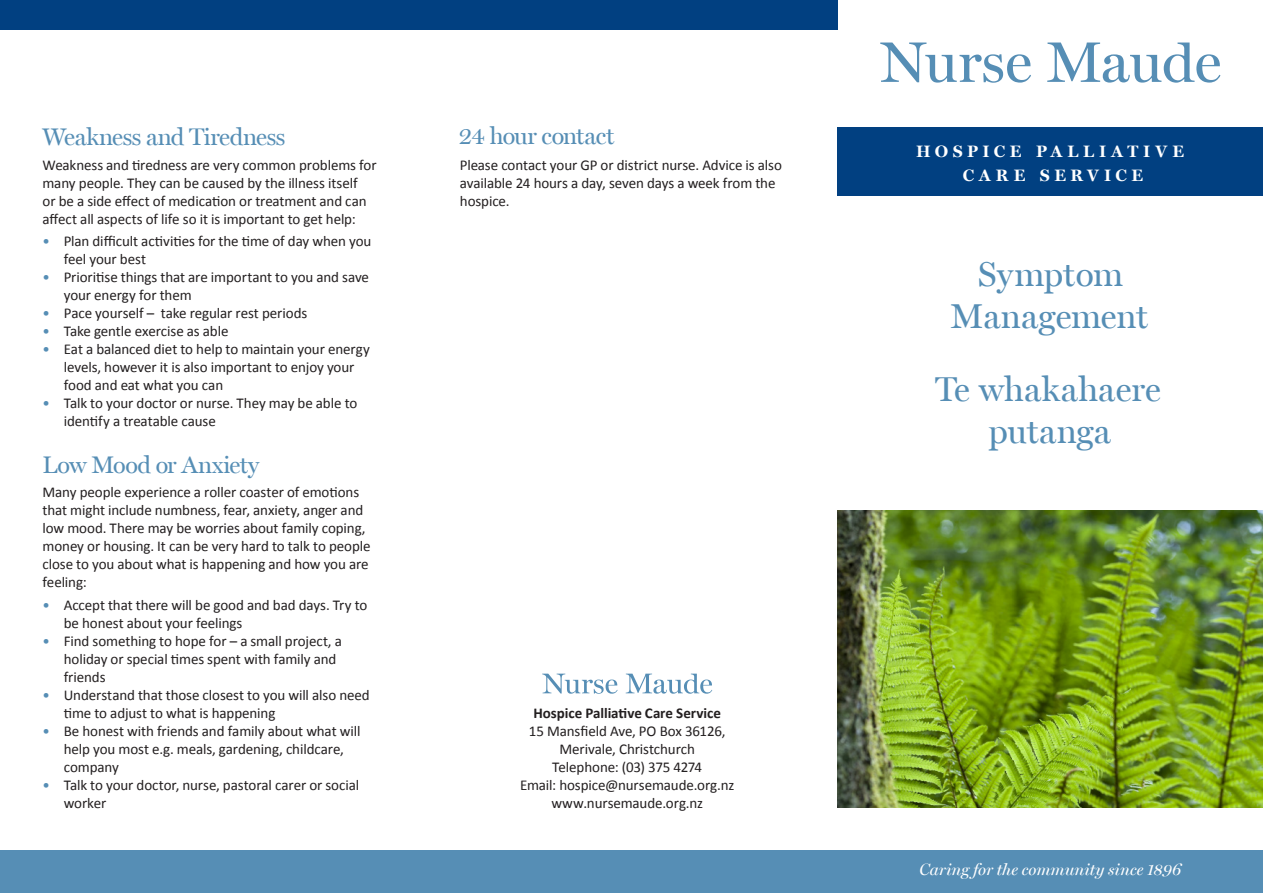
<style>
.page{position:relative;width:1263px;height:893px;background:#fff}
.page>*{position:absolute;margin:0;border:0;box-sizing:border-box;transform-origin:0 0}
.t1{font:34.5px/42px "Miller";color:#568eb5;text-align:center}
.t2{font:24px "Miller";letter-spacing:-.02em;color:#568eb5}
.t3{font:16.5px "Calibri";color:#fff}
.t4{font:italic 16.5px "Miller";color:#fff}
.t5{font:700 16.5px/24px "Miller";letter-spacing:.275em;color:#fff;text-align:center}
.t6{font:15px/18px "Calibri";letter-spacing:-.005em;color:#231f20}
.t7{font:700 15px "Calibri";letter-spacing:-.005em;color:#231f20}
.s1{color:#568eb5}
</style>
<div class="page">
<img style="left:838px;top:510px;width:425px;height:298px">
<div style="left:0;top:850px;width:1263px;height:43px;background:#568eb5"></div>
<svg style="left:880px;top:43px;width:151px;height:40px"></svg>
<svg style="left:1047px;top:43px;width:173px;height:40px"></svg>
<div style="left:838px;top:128px;width:425px;height:68px;background:#014081"></div>
<div style="left:0;top:0;width:838px;height:30px;background:#014081"></div>
<svg style="left:542px;top:674px;width:76px;height:20px"></svg>
<svg style="left:626px;top:674px;width:86px;height:20px"></svg>
<h2 class="t2" style="left:43px;top:123px;width:244px">Weakness and Tiredness</h2>
<p class="t6" style="left:43px;top:156px;width:336px">Weakness and tiredness are very common problems for many people. They can be caused by the illness itself<br>or be a side effect of medication or treatment and can affect all aspects of life so it is important to get help:</p>
<p class="t6" style="left:64px;top:232px;width:309px;text-indent:-21px"><span class="s1">•</span> Plan difficult activities for the time of day when you feel your best</p>
<p class="t6" style="left:64px;top:268px;width:307px;text-indent:-21px"><span class="s1">•</span> Prioritise things that are important to you and save your energy for them</p>
<p class="t6" style="left:43px;top:304px;width:266px"><span class="s1">•</span> Pace yourself – take regular rest periods</p>
<p class="t6" style="left:43px;top:322px;width:187px"><span class="s1">•</span> Take gentle exercise as able</p>
<p class="t6" style="left:64px;top:340px;width:308px;text-indent:-21px"><span class="s1">•</span> Eat a balanced diet to help to maintain your energy levels, however it is also important to enjoy your food and eat what you can</p>
<p class="t6" style="left:64px;top:394px;width:295px;text-indent:-21px"><span class="s1">•</span> Talk to your doctor or nurse. They may be able to identify a treatable cause</p>
<h2 class="t2" style="left:43px;top:450px;width:218px">Low Mood or Anxiety</h2>
<p class="t6" style="left:43px;top:483px;width:330px">Many people experience a roller coaster of emotions that might include numbness, fear, anxiety, anger and low mood. There may be worries about family coping, money or housing. It can be very hard to talk to people close to you about what is happening and how you are feeling:</p>
<p class="t6" style="left:64px;top:596px;width:305px;text-indent:-21px"><span class="s1">•</span> Accept that there will be good and bad days. Try to be honest about your feelings</p>
<p class="t6" style="left:64px;top:632px;width:280px;text-indent:-21px"><span class="s1">•</span> Find something to hope for – a small project, a holiday or special times spent with family and friends</p>
<p class="t6" style="left:64px;top:686px;width:307px;text-indent:-21px"><span class="s1">•</span> Understand that those closest to you will also need time to adjust to what is happening</p>
<p class="t6" style="left:64px;top:722px;width:298px;text-indent:-21px"><span class="s1">•</span> Be honest with friends and family about what will help you most e.g. meals, gardening, childcare, company</p>
<p class="t6" style="left:64px;top:776px;width:297px;text-indent:-21px"><span class="s1">•</span> Talk to your doctor, nurse, pastoral carer or social worker</p>
<h2 class="t2" style="left:458px;top:122px;width:157px">24 hour contact</h2>
<p class="t6" style="left:460px;top:157px;width:324px">Please contact your GP or district nurse. Advice is also available 24 hours a day, seven days a week from the hospice.</p>
<p class="t7" style="left:533px;top:703px;width:189px">Hospice Palliative Care Service</p>
<p class="t6" style="left:520px;top:722px;width:216px;text-align:center">15 Mansfield Ave, PO Box 36126,<br>Merivale, Christchurch<br>Telephone: (03) 375 4274<br>Email: hospice@nursemaude.org.nz www.nursemaude.org.nz</p>
<p class="t5" style="left:916px;top:139px;width:269px">HOSPICE PALLIATIVE<br>CARE SERVICE</p>
<h1 class="t1" style="left:950px;top:253px;width:199px">Symptom<br>Management</h1>
<h1 class="t1" style="left:935px;top:368px;width:227px">Te whakahaere putanga</h1>
<p class="t4" style="left:919px;top:860px;width:263px">Caring for the community since 1896</p>
<p class="t3" style="left:895px;top:861px;width:315px">Caring for the people of Ca terbury since 1896</p>
</div>
